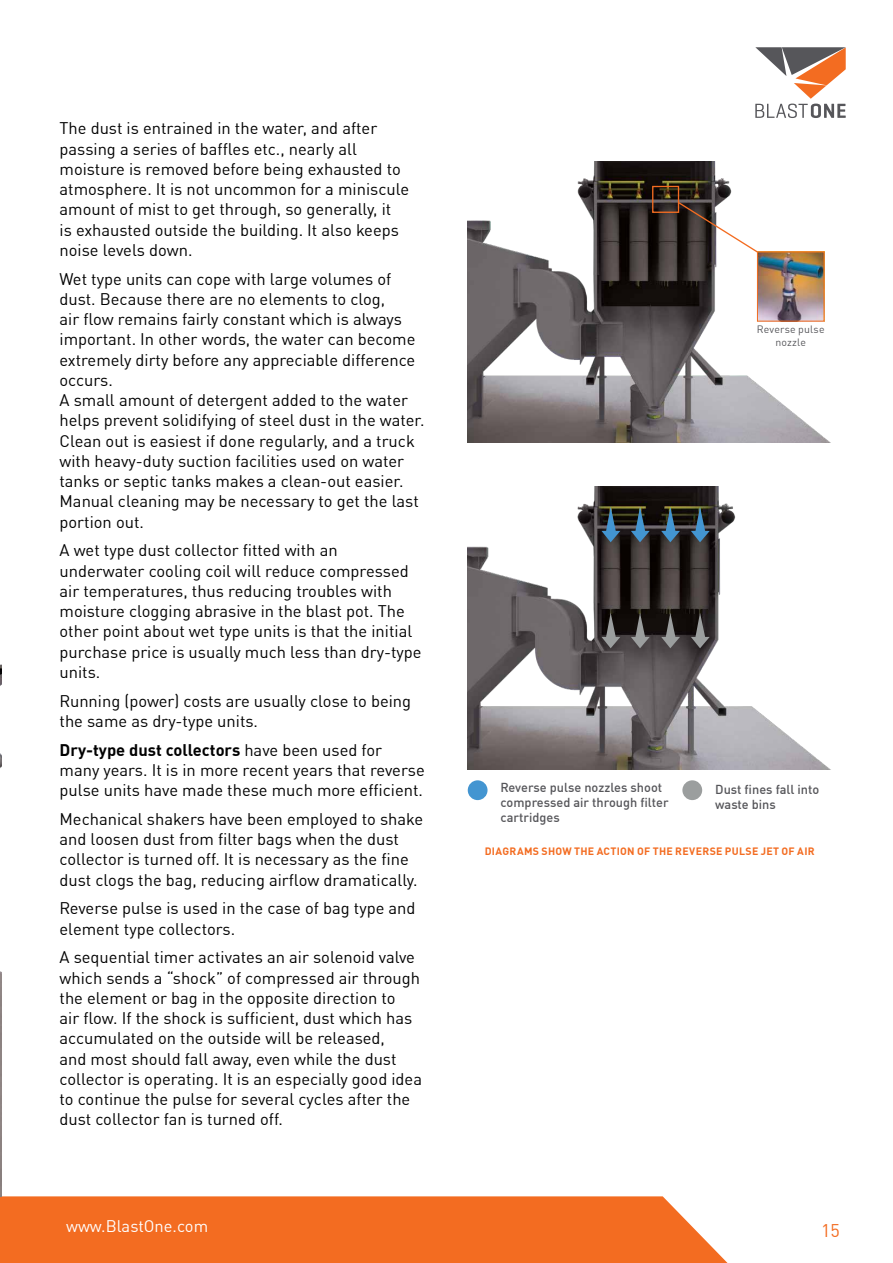
<style>
.page{position:relative;width:893px;height:1263px;background:#fff}
.page>*{position:absolute;margin:0;border:0;box-sizing:border-box;transform-origin:0 0}
.t1{font:18px "DIN Offc";color:#f36c21}
.t2{font:16.5px/20.2px "DIN Offc";color:#000}
.t3{font:16.5px "DIN Offc";color:#fff}
.t4{font:500 12.75px/15px "DIN Offc";color:#56565a}
.t5{font:700 10.5px "DIN Offc";letter-spacing:.025em;color:#f36c21}
.t6{font:10.5px/12.8px "DIN Offc";letter-spacing:.015em;color:#56565a;text-align:center}
.s1{font-weight:700}
</style>
<div class="page">
<div style="left:0;top:1196px;width:728px;height:67px;background:#f36c21"></div>
<svg style="left:755px;top:47px;width:91px;height:71px"></svg>
<img style="left:0;top:664px;width:1px;height:532px">
<img style="left:467px;top:486px;width:363px;height:283px">
<svg style="left:691px;top:507px;width:19px;height:35px"></svg>
<svg style="left:691px;top:613px;width:19px;height:35px"></svg>
<svg style="left:661px;top:507px;width:19px;height:35px"></svg>
<svg style="left:661px;top:613px;width:19px;height:35px"></svg>
<svg style="left:631px;top:507px;width:19px;height:35px"></svg>
<svg style="left:631px;top:613px;width:19px;height:35px"></svg>
<svg style="left:601px;top:507px;width:19px;height:35px"></svg>
<svg style="left:601px;top:613px;width:19px;height:35px"></svg>
<img style="left:467px;top:161px;width:363px;height:281px">
<div style="left:652px;top:186px;width:27px;height:27px;border:1px solid #f36c21"></div>
<svg style="left:676px;top:200px;width:85px;height:55px"></svg>
<img style="left:759px;top:253px;width:63px;height:67px">
<div style="left:757px;top:251px;width:67px;height:71px;border:1px solid #f36c21"></div>
<div style="left:468px;top:780px;width:19px;height:20px;background:#4395d1;border-radius:50%"></div>
<div style="left:682px;top:780px;width:20px;height:20px;background:#9b9e9e;border-radius:50%"></div>
<p class="t2" style="left:60px;top:118px;width:351px">The dust is entrained in the water, and after passing a series of baffles etc., nearly all moisture is removed before being exhausted to atmosphere. It is not uncommon for a miniscule amount of mist to get through, so generally, it<br>is exhausted outside the building. It also keeps noise levels down.</p>
<p class="t2" style="left:60px;top:269px;width:367px">Wet type units can cope with large volumes of dust. Because there are no elements to clog,<br>air flow remains fairly constant which is always important. In other words, the water can become extremely dirty before any appreciable difference occurs.<br>A small amount of detergent added to the water helps prevent solidifying of steel dust in the water.<br>Clean out is easiest if done regularly, and a truck with heavy-duty suction facilities used on water tanks or septic tanks makes a clean-out easier.<br>Manual cleaning may be necessary to get the last portion out.</p>
<p class="t2" style="left:60px;top:540px;width:364px">A wet type dust collector fitted with an underwater cooling coil will reduce compressed air temperatures, thus reducing troubles with moisture clogging abrasive in the blast pot. The other point about wet type units is that the initial purchase price is usually much less than dry-type units.</p>
<p class="t2" style="left:60px;top:691px;width:353px">Running (power) costs are usually close to being the same as dry-type units.</p>
<p class="t2" style="left:60px;top:740px;width:367px"><span class="s1">Dry-type dust collectors</span> have been used for many years. It is in more recent years that reverse pulse units have made these much more efficient.</p>
<p class="t2" style="left:60px;top:809px;width:365px">Mechanical shakers have been employed to shake and loosen dust from filter bags when the dust collector is turned off. It is necessary as the fine dust clogs the bag, reducing airflow dramatically.</p>
<p class="t2" style="left:60px;top:898px;width:358px">Reverse pulse is used in the case of bag type and element type collectors.</p>
<p class="t2" style="left:60px;top:947px;width:364px">A sequential timer activates an air solenoid valve which sends a “shock” of compressed air through the element or bag in the opposite direction to<br>air flow. If the shock is sufficient, dust which has accumulated on the outside will be released,<br>and most should fall away, even while the dust collector is operating. It is an especially good idea to continue the pulse for several cycles after the dust collector fan is turned off.</p>
<p class="t6" style="left:757px;top:323px;width:69px">Reverse pulse nozzle</p>
<p class="t4" style="left:501px;top:780px;width:170px">Reverse pulse nozzles shoot compressed air through filter cartridges</p>
<p class="t4" style="left:715px;top:781px;width:105px">Dust fines fall into waste bins</p>
<p class="t5" style="left:485px;top:844px;width:331px">DIAGRAMS SHOW THE ACTION OF THE REVERSE PULSE JET OF AIR</p>
<p class="t3" style="left:66px;top:1216px;width:144px">www.BlastOne.com</p>
<p class="t1" style="left:821px;top:1219px;width:20px">15</p>
</div>
